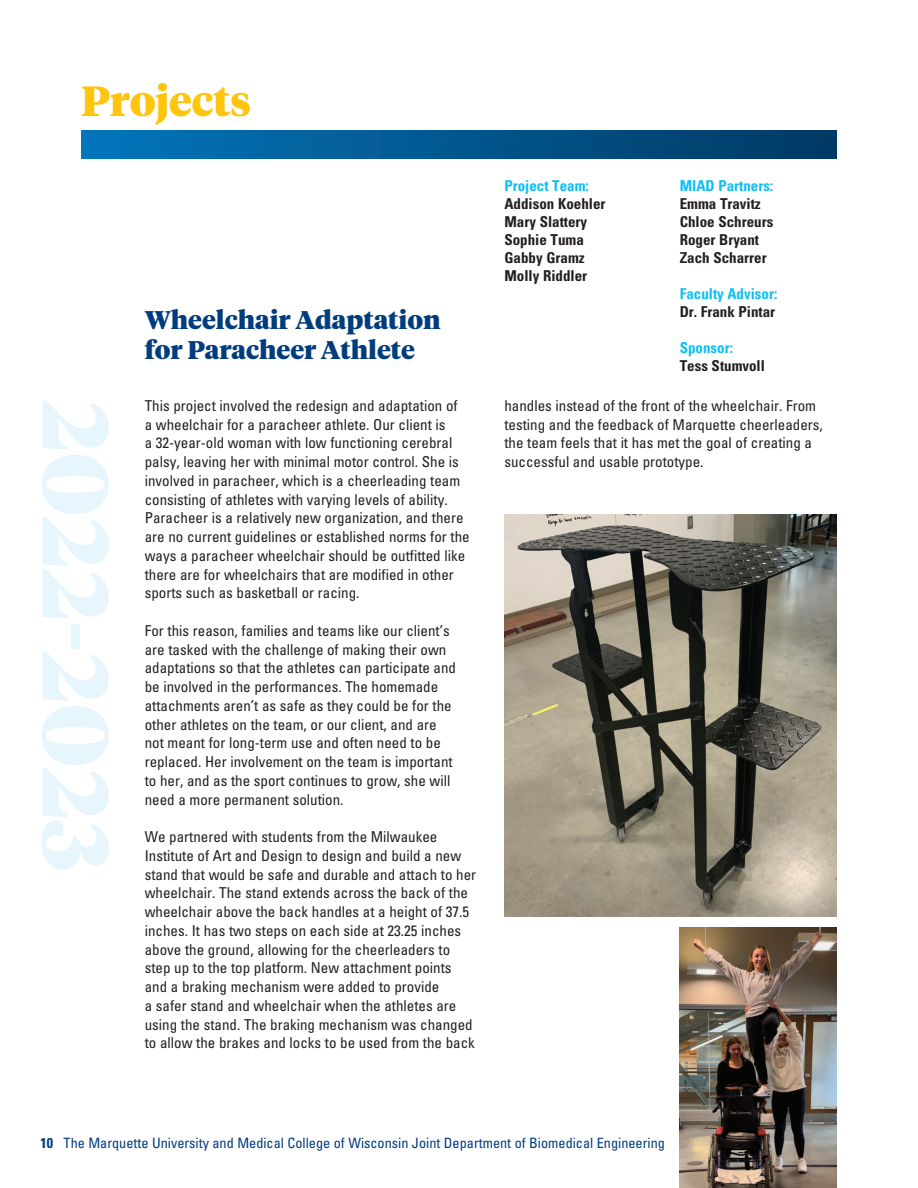
<style>
.page{position:relative;width:918px;height:1188px;background:#fff}
.page>*{position:absolute;margin:0;border:0;box-sizing:border-box;transform-origin:0 0}
.t1{font:900 93px "Tiempos Headline";color:#e6f6fc}
.t2{font:900 42px "Tiempos Headline";color:#fec40e}
.t3{font:900 25.5px/30px "Tiempos Headline";color:#013d7d}
.t4{font:condensed 15px/18.8px "Univers LT Std";color:#231f20}
.t5{font:700 condensed 15px/18px "Univers LT Std";color:#231f20}
.t6{font:700 condensed 15px "Univers LT Std";color:#0dbff2}
.t7{font:condensed 14.25px "Univers LT Std";color:#013d7d}
.s1{font-weight:700}
</style>
<div class="page">
<div style="left:81px;top:131px;width:756px;height:28px;background:linear-gradient(to right,#0276bc,#003962)"></div>
<img style="left:505px;top:515px;width:332px;height:402px">
<img style="left:680px;top:927px;width:157px;height:261px">
<h2 class="t2" style="left:81px;top:72px;width:172px">Projects</h2>
<h1 class="t1" style="left:140px;top:400px;width:473px;rotate:90deg">2022-2023</h1>
<h3 class="t3" style="left:145px;top:304px;width:298px">Wheelchair Adaptation for Paracheer Athlete</h3>
<p class="t4" style="left:145px;top:396px;width:327px">This project involved the redesign and adaptation of<br>a wheelchair for a paracheer athlete. Our client is<br>a 32-year-old woman with low functioning cerebral palsy, leaving her with minimal motor control. She is involved in paracheer, which is a cheerleading team consisting of athletes with varying levels of ability.<br>Paracheer is a relatively new organization, and there are no current guidelines or established norms for the ways a paracheer wheelchair should be outfitted like there are for wheelchairs that are modified in other sports such as basketball or racing.</p>
<p class="t4" style="left:145px;top:621px;width:313px">For this reason, families and teams like our client’s are tasked with the challenge of making their own adaptations so that the athletes can participate and be involved in the performances. The homemade attachments aren’t as safe as they could be for the other athletes on the team, or our client, and are not meant for long-term use and often need to be replaced. Her involvement on the team is important to her, and as the sport continues to grow, she will need a more permanent solution.</p>
<p class="t4" style="left:145px;top:827px;width:333px">We partnered with students from the Milwaukee Institute of Art and Design to design and build a new stand that would be safe and durable and attach to her wheelchair. The stand extends across the back of the wheelchair above the back handles at a height of 37.5 inches. It has two steps on each side at 23.25 inches above the ground, allowing for the cheerleaders to step up to the top platform. New attachment points and a braking mechanism were added to provide<br>a safer stand and wheelchair when the athletes are using the stand. The braking mechanism was changed to allow the brakes and locks to be used from the back</p>
<p class="t6" style="left:504px;top:177px;width:86px">Project Team:</p>
<p class="t5" style="left:504px;top:195px;width:103px">Addison Koehler<br>Mary Slattery<br>Sophie Tuma<br>Gabby Gramz<br>Molly Riddler</p>
<p class="t6" style="left:680px;top:177px;width:95px">MIAD Partners:</p>
<p class="t5" style="left:680px;top:195px;width:95px">Emma Travitz<br>Chloe Schreurs<br>Roger Bryant<br>Zach Scharrer</p>
<p class="t6" style="left:680px;top:285px;width:99px">Faculty Advisor:</p>
<p class="t5" style="left:680px;top:303px;width:97px">Dr. Frank Pintar</p>
<p class="t6" style="left:680px;top:339px;width:55px">Sponsor:</p>
<p class="t5" style="left:680px;top:357px;width:87px">Tess Stumvoll</p>
<p class="t4" style="left:504px;top:396px;width:320px">handles instead of the front of the wheelchair. From testing and the feedback of Marquette cheerleaders, the team feels that it has met the goal of creating a successful and usable prototype.</p>
<p class="t7" style="left:40px;top:1133px;width:626px"><span class="s1">10</span> The Marquette University and Medical College of Wisconsin Joint Department of Biomedical Engineering</p>
</div>
